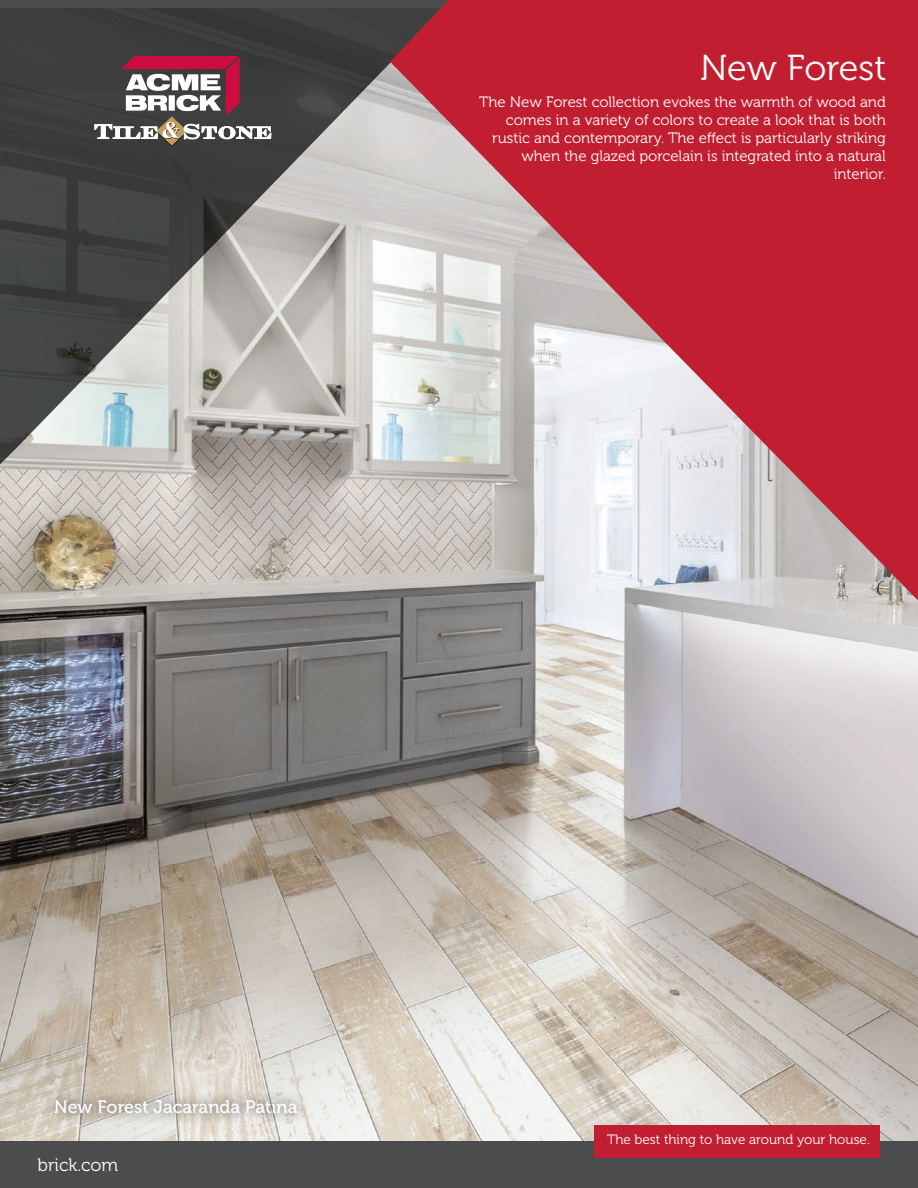
<style>
.page{position:relative;width:918px;height:1188px;background:#fff}
.page>*{position:absolute;margin:0;border:0;box-sizing:border-box;transform-origin:0 0}
.t1{font:36px "Museo 300";color:#fff}
.t2{font:18px "Museo 500";color:#fff}
.t3{font:18px "Museo 300";color:#fff}
.t4{font:15px/18px "Museo 300";color:#fff;text-align:right}
.t5{font:13.5px "Museo 300";color:#fff}
</style>
<div class="page">
<img style="left:0;top:478px;width:918px;height:664px">
<svg style="left:0;top:0;width:390px;height:478px;background:#81807e"></svg>
<svg style="left:390px;top:0;width:528px;height:600px;background:#c8707a"></svg>
<div style="left:43px;top:1087px;width:266px;height:38px;background:#231f20;opacity:.88"></div>
<div style="left:0;top:1142px;width:918px;height:46px;background:#4b4c4d"></div>
<div style="left:594px;top:1125px;width:286px;height:32px;background:#c11f31"></div>
<svg style="left:94px;top:56px;width:178px;height:91px"></svg>
<h1 class="t1" style="left:700px;top:48px;width:188px">New Forest</h1>
<p class="t4" style="left:479px;top:94px;width:408px">The New Forest collection evokes the warmth of wood and comes in a variety of colors to create a look that is both rustic and contemporary. The effect is particularly striking when the glazed porcelain is integrated into a natural interior.</p>
<p class="t2" style="left:54px;top:1096px;width:245px">New Forest Jacaranda Patina</p>
<p class="t3" style="left:38px;top:1155px;width:82px">brick.com</p>
<p class="t5" style="left:607px;top:1132px;width:264px">The best thing to have around your house.</p>
</div>
